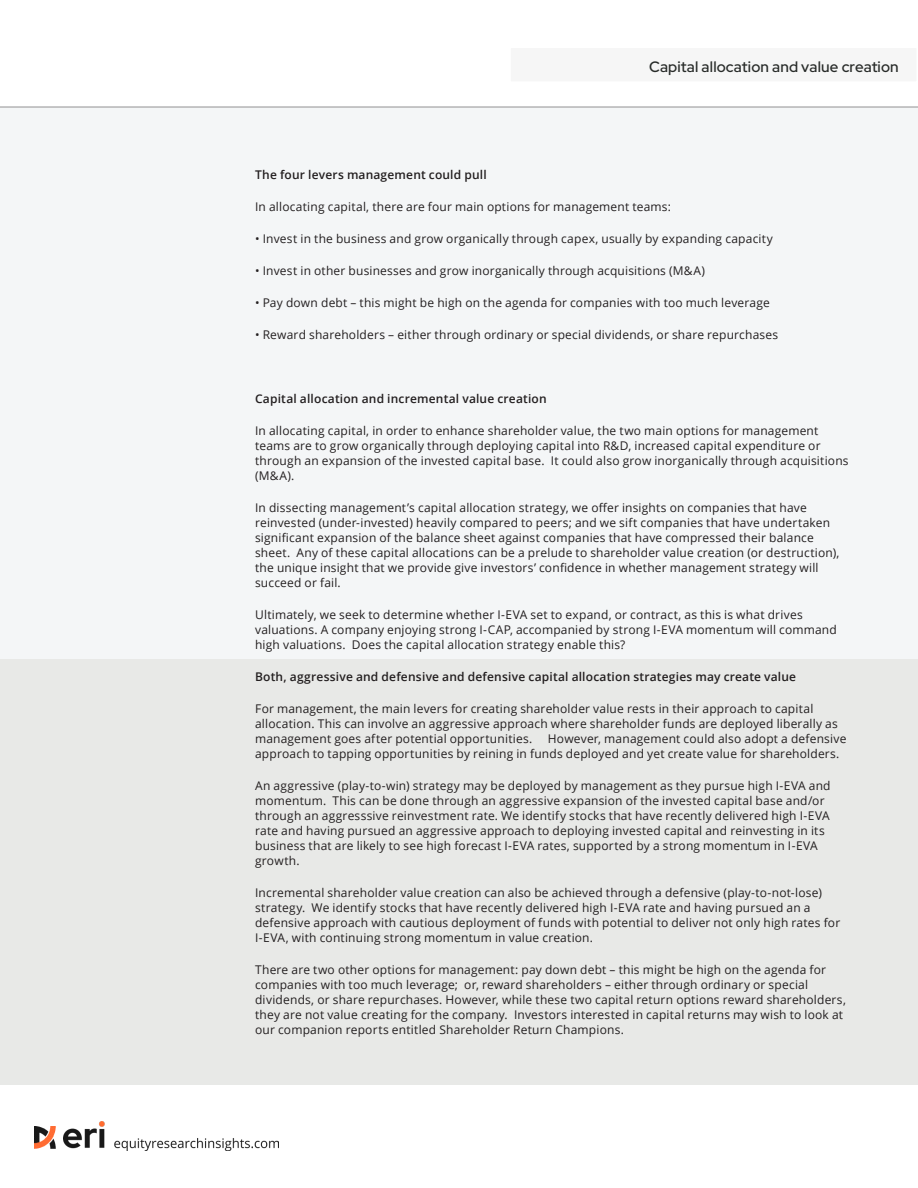
<style>
.page{position:relative;width:918px;height:1188px;background:#fff}
.page>*{position:absolute;margin:0;border:0;box-sizing:border-box;transform-origin:0 0}
.Cover_Headline{font:500 15px "Red Hat Display";letter-spacing:.01em;color:#282b29}
.Cover_Headline-2{font:12px/15px "Open Sans";letter-spacing:.015em;color:#231f20}
.Cover_Headline-3{font:600 12px "Open Sans";letter-spacing:.015em;color:#231f20}
.s1{color:#f6f6f6}
</style>
<div class="page">
<img style="left:34px;top:1127px;width:21px;height:21px">
<img style="left:64px;top:1121px;width:215px;height:30px">
<div style="left:0;top:106px;width:918px;height:553px;background:#f4f6f7"></div>
<div style="left:0;top:659px;width:918px;height:425px;background:#e8e9e7"></div>
<div style="left:510px;top:47px;width:407px;height:35px;background:#f6f6f6"></div>
<hr style="left:0;top:106px;width:918px;height:2px;background:#b6b6b6">
<p class="Cover_Headline" style="left:649px;top:57px;width:269px">Capital allocation and value creation <span class="s1">....</span></p>
<p class="Cover_Headline-3" style="left:255px;top:167px;width:233px">The four levers management could pull</p>
<p class="Cover_Headline-2" style="left:255px;top:199px;width:417px">In allocating capital, there are four main options for management teams:</p>
<p class="Cover_Headline-2" style="left:255px;top:231px;width:519px">• Invest in the business and grow organically through capex, usually by expanding capacity</p>
<p class="Cover_Headline-2" style="left:255px;top:263px;width:451px">• Invest in other businesses and grow inorganically through acquisitions (M&amp;A)</p>
<p class="Cover_Headline-2" style="left:255px;top:295px;width:516px">• Pay down debt – this might be high on the agenda for companies with too much leverage</p>
<p class="Cover_Headline-2" style="left:255px;top:327px;width:525px">• Reward shareholders – either through ordinary or special dividends, or share repurchases</p>
<p class="Cover_Headline-3" style="left:255px;top:391px;width:293px">Capital allocation and incremental value creation</p>
<p class="Cover_Headline-2" style="left:255px;top:423px;width:595px">In allocating capital, in order to enhance shareholder value, the two main options for management teams are to grow organically through deploying capital into R&amp;D, increased capital expenditure or through an expansion of the invested capital base. It could also grow inorganically through acquisitions (M&amp;A).</p>
<p class="Cover_Headline-2" style="left:255px;top:500px;width:586px">In dissecting management’s capital allocation strategy, we offer insights on companies that have reinvested (under-invested) heavily compared to peers; and we sift companies that have undertaken significant expansion of the balance sheet against companies that have compressed their balance sheet. Any of these capital allocations can be a prelude to shareholder value creation (or destruction), the unique insight that we provide give investors’ confidence in whether management strategy will succeed or fail.</p>
<p class="Cover_Headline-2" style="left:255px;top:607px;width:583px">Ultimately, we seek to determine whether I-EVA set to expand, or contract, as this is what drives valuations. A company enjoying strong I-CAP, accompanied by strong I-EVA momentum will command high valuations. Does the capital allocation strategy enable this?</p>
<p class="Cover_Headline-3" style="left:255px;top:669px;width:543px">Both, aggressive and defensive and defensive capital allocation strategies may create value</p>
<p class="Cover_Headline-2" style="left:255px;top:701px;width:584px">For management, the main levers for creating shareholder value rests in their approach to capital allocation. This can involve an aggressive approach where shareholder funds are deployed liberally as management goes after potential opportunities.</p>
<p class="Cover_Headline-2" style="left:255px;top:731px;width:593px;text-indent:293px">However, management could also adopt a defensive approach to tapping opportunities by reining in funds deployed and yet create value for shareholders.</p>
<p class="Cover_Headline-2" style="left:255px;top:778px;width:577px">An aggressive (play-to-win) strategy may be deployed by management as they pursue high I-EVA and momentum. This can be done through an aggressive expansion of the invested capital base and/or through an aggresssive reinvestment rate. We identify stocks that have recently delivered high I-EVA rate and having pursued an aggressive approach to deploying invested capital and reinvesting in its business that are likely to see high forecast I-EVA rates, supported by a strong momentum in I-EVA growth.</p>
<p class="Cover_Headline-2" style="left:255px;top:885px;width:587px">Incremental shareholder value creation can also be achieved through a defensive (play-to-not-lose) strategy. We identify stocks that have recently delivered high I-EVA rate and having pursued an a defensive approach with cautious deployment of funds with potential to deliver not only high rates for I-EVA, with continuing strong momentum in value creation.</p>
<p class="Cover_Headline-2" style="left:255px;top:962px;width:592px">There are two other options for management: pay down debt – this might be high on the agenda for companies with too much leverage; or, reward shareholders – either through ordinary or special dividends, or share repurchases. However, while these two capital return options reward shareholders, they are not value creating for the company. Investors interested in capital returns may wish to look at our companion reports entitled Shareholder Return Champions.</p>
</div>
